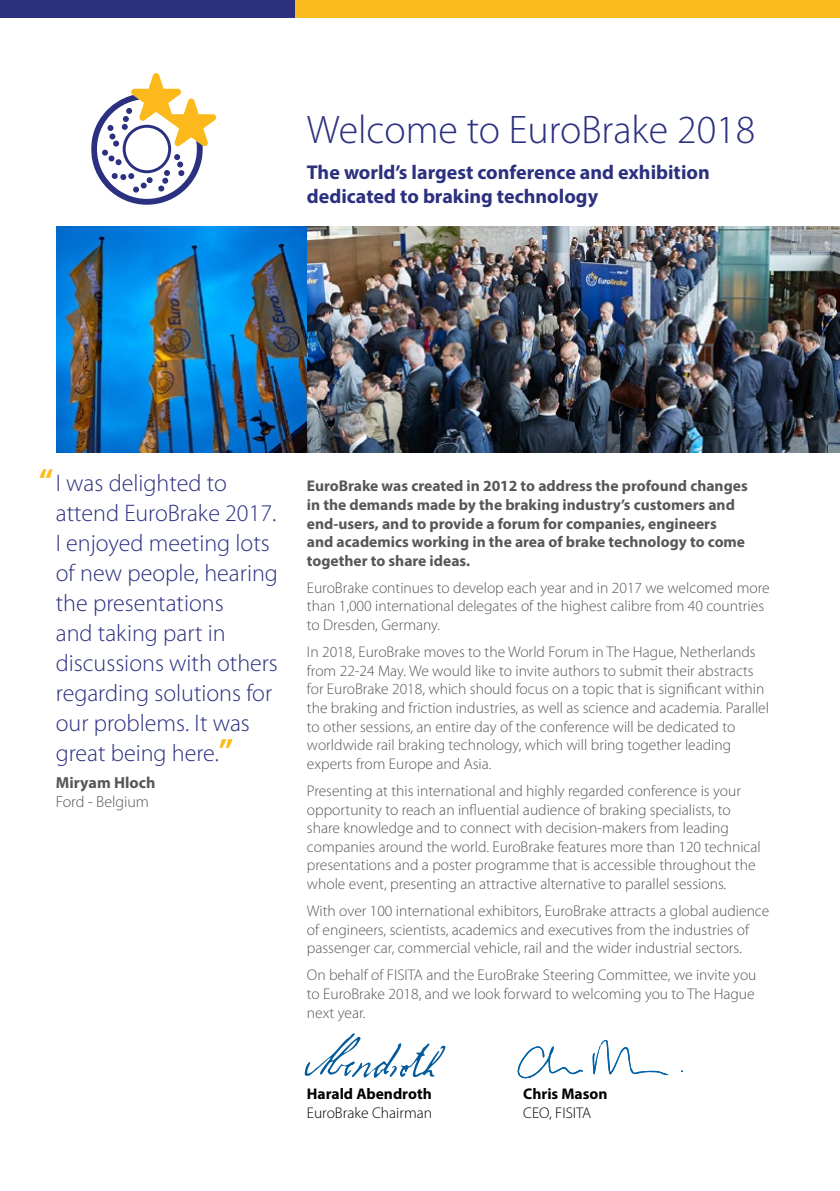
<style>
.page{position:relative;width:840px;height:1191px;background:#fff}
.page>*{position:absolute;margin:0;border:0;box-sizing:border-box;transform-origin:0 0}
.t1{font:300 40px "Myriad Pro";color:#2b307f}
.t2{font:300 24px/30px "Myriad Pro";color:#2b307f}
.t3{font:700 20px/24px "Myriad Pro";color:#2b307f}
.t4{font:300 16px "Myriad Pro";color:#575756}
.t5{font:700 16px "Myriad Pro";color:#575756}
.t6{font:300 15.6px/18.6px "Myriad Pro";color:#575756}
.t7{font:700 15.6px/18.6px "Myriad Pro";color:#575756}
.t8{font:300 15.6px "Myriad Pro";color:#000}
.t9{font:700 15.6px "Myriad Pro";color:#000}
.s1{font-weight:700;font-size:32px;color:#fbbb1c}
</style>
<div class="page">
<svg style="left:304px;top:1033px;width:141px;height:44px"></svg>
<svg style="left:517px;top:1040px;width:165px;height:38px"></svg>
<div style="left:295px;top:0;width:544px;height:17px;background:#fbbb1c"></div>
<div style="left:0;top:0;width:295px;height:17px;background:#2b307f"></div>
<svg style="left:91px;top:73px;width:126px;height:132px"></svg>
<img style="left:307px;top:227px;width:532px;height:225px">
<img style="left:57px;top:227px;width:250px;height:225px">
<p class="t1" style="left:307px;top:108px;width:449px">Welcome to EuroBrake 2018</p>
<p class="t3" style="left:307px;top:159px;width:404px">The world’s largest conference and exhibition dedicated to braking technology</p>
<p class="t2" style="left:56px;top:469px;width:223px;text-indent:-17px"><span class="s1">“</span>I was delighted to attend EuroBrake 2017.<br>I enjoyed meeting lots of new people, hearing the presentations<br>and taking part in discussions with others regarding solutions for our problems. It was great being here.<span class="s1">”</span></p>
<p class="t5" style="left:56px;top:772px;width:101px">Miryam Hloch</p>
<p class="t4" style="left:56px;top:793px;width:95px">Ford - Belgium</p>
<p class="t7" style="left:307px;top:476px;width:442px">EuroBrake was created in 2012 to address the profound changes in the demands made by the braking industry’s customers and end-users, and to provide a forum for companies, engineers<br>and academics working in the area of brake technology to come together to share ideas.</p>
<p class="t6" style="left:307px;top:578px;width:464px">EuroBrake continues to develop each year and in 2017 we welcomed more than 1,000 international delegates of the highest calibre from 40 countries to Dresden, Germany.</p>
<p class="t6" style="left:307px;top:643px;width:463px">In 2018, EuroBrake moves to the World Forum in The Hague, Netherlands from 22-24 May. We would like to invite authors to submit their abstracts for EuroBrake 2018, which should focus on a topic that is significant within the braking and friction industries, as well as science and academia. Parallel to other sessions, an entire day of the conference will be dedicated to worldwide rail braking technology, which will bring together leading experts from Europe and Asia.</p>
<p class="t6" style="left:307px;top:781px;width:455px">Presenting at this international and highly regarded conference is your opportunity to reach an influential audience of braking specialists, to share knowledge and to connect with decision-makers from leading companies around the world. EuroBrake features more than 120 technical presentations and a poster programme that is accessible throughout the whole event, presenting an attractive alternative to parallel sessions.</p>
<p class="t6" style="left:307px;top:901px;width:463px">With over 100 international exhibitors, EuroBrake attracts a global audience of engineers, scientists, academics and executives from the industries of passenger car, commercial vehicle, rail and the wider industrial sectors.</p>
<p class="t6" style="left:307px;top:966px;width:451px;text-align:justify">On behalf of FISITA and the EuroBrake Steering Committee, we invite you to EuroBrake 2018, and we look forward to welcoming you to The Hague next year.</p>
<p class="t9" style="left:307px;top:1083px;width:126px">Harald Abendroth</p>
<p class="t9" style="left:523px;top:1083px;width:86px">Chris Mason</p>
<p class="t8" style="left:307px;top:1103px;width:127px">EuroBrake Chairman</p>
<p class="t8" style="left:523px;top:1103px;width:70px">CEO, FISITA</p>
</div>
